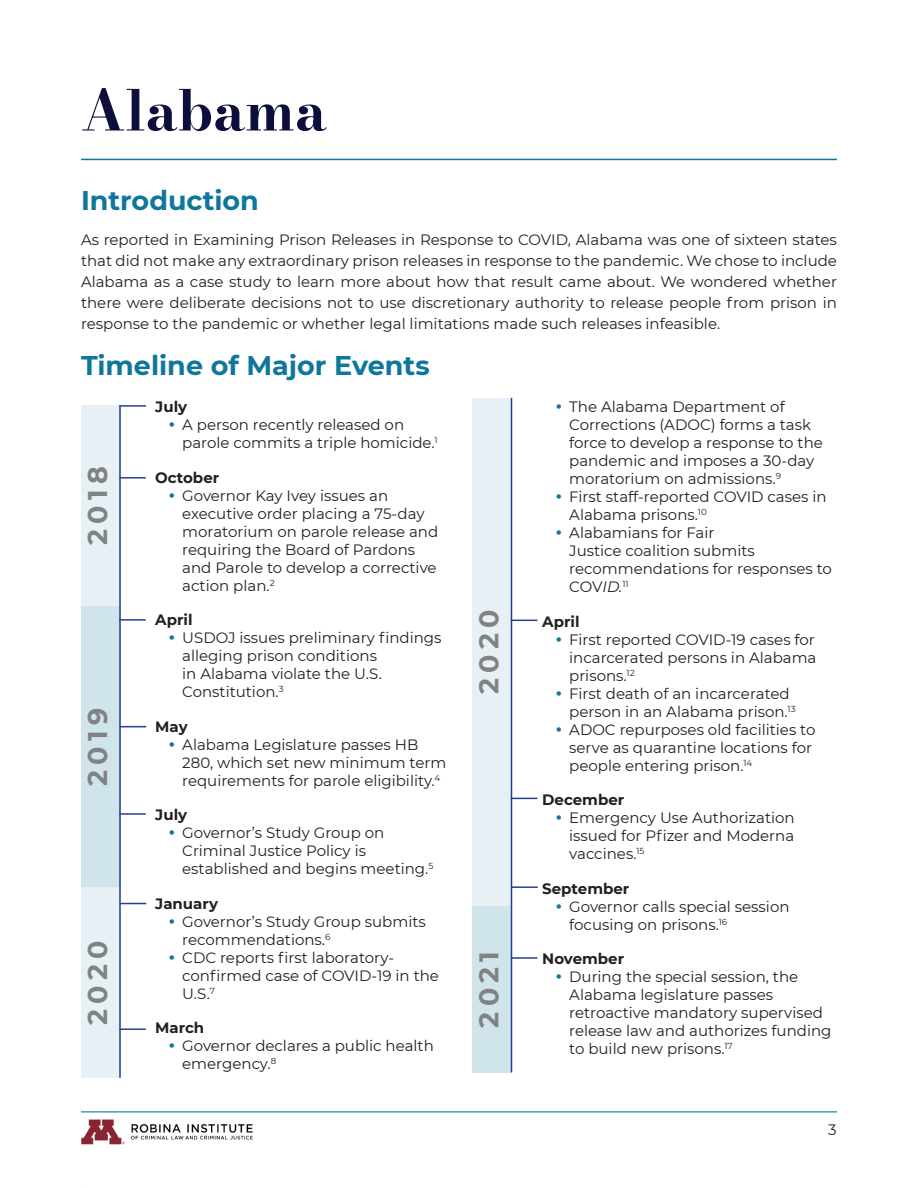
<style>
.page{position:relative;width:918px;height:1188px;background:#fff}
.page>*{position:absolute;margin:0;border:0;box-sizing:border-box;transform-origin:0 0}
.t1{font:55.5px "Bodoni Moda";color:#0c0f3b}
.h2_blue{font:700 27px "Montserrat";color:#0f769c}
.timeline_year{font:700 27px "Montserrat";letter-spacing:.2em;color:#808285}
.body{font:15px/18px "Montserrat";color:#231f20}
.timeline_month{font:700 15px "Montserrat";color:#231f20}
.s1{font-style:italic}
</style>
<div class="page">
<hr style="left:81px;top:159px;width:756px;height:1px;background:#0f769c">
<div style="left:81px;top:405px;width:40px;height:201px;background:#e7f1f5"></div>
<div style="left:81px;top:606px;width:40px;height:282px;background:#cfe4eb"></div>
<div style="left:81px;top:888px;width:40px;height:190px;background:#e7f1f5"></div>
<hr style="left:119px;top:405px;width:2px;height:673px;background:#253f8e">
<hr style="left:120px;top:405px;width:26px;height:2px;background:#253f8e">
<hr style="left:119px;top:477px;width:27px;height:2px;background:#253f8e">
<hr style="left:119px;top:619px;width:27px;height:2px;background:#253f8e">
<svg style="left:121px;top:726px;width:25px;height:1px"></svg>
<hr style="left:119px;top:813px;width:27px;height:2px;background:#253f8e">
<svg style="left:121px;top:903px;width:25px;height:1px"></svg>
<div style="left:472px;top:398px;width:40px;height:508px;background:#e7f1f5"></div>
<div style="left:472px;top:906px;width:40px;height:166px;background:#cfe4eb"></div>
<hr style="left:511px;top:398px;width:1px;height:674px;background:#253f8e">
<svg style="left:512px;top:620px;width:25px;height:1px"></svg>
<svg style="left:512px;top:798px;width:25px;height:1px"></svg>
<hr style="left:511px;top:886px;width:27px;height:2px;background:#253f8e">
<hr style="left:511px;top:957px;width:26px;height:2px;background:#253f8e">
<hr style="left:119px;top:1028px;width:27px;height:2px;background:#253f8e">
<hr style="left:81px;top:1111px;width:756px;height:1px;background:#0f769c">
<img style="left:81px;top:1119px;width:172px;height:26px">
<p class="t1" style="left:81px;top:72px;width:248px">Alabama</p>
<p class="h2_blue" style="left:81px;top:181px;width:179px">Introduction</p>
<p class="body" style="left:81px;top:228px;width:758px;line-height:21px;text-align:justify">As reported in Examining Prison Releases in Response to COVID, Alabama was one of sixteen states that did not make any extraordinary prison releases in response to the pandemic. We chose to include Alabama as a case study to learn more about how that result came about. We wondered whether there were deliberate decisions not to use discretionary authority to release people from prison in response to the pandemic or whether legal limitations made such releases infeasible.</p>
<p class="h2_blue" style="left:81px;top:345px;width:350px">Timeline of Major Events</p>
<p class="timeline_month" style="left:155px;top:396px;width:33px">July</p>
<p class="body" style="left:182px;top:415px;width:257px">A person recently released on parole commits a triple homicide.<sup>1</sup></p>
<p class="timeline_month" style="left:155px;top:467px;width:66px">October</p>
<p class="body" style="left:182px;top:486px;width:258px">Governor Kay Ivey issues an executive order placing a 75-day moratorium on parole release and requiring the Board of Pardons and Parole to develop a corrective action plan.<sup>2</sup></p>
<p class="timeline_month" style="left:155px;top:609px;width:39px">April</p>
<p class="body" style="left:182px;top:628px;width:261px">USDOJ issues preliminary findings alleging prison conditions<br>in Alabama violate the U.S.<br>Constitution.<sup>3</sup></p>
<p class="timeline_month" style="left:155px;top:716px;width:34px">May</p>
<p class="body" style="left:182px;top:735px;width:266px">Alabama Legislature passes HB<br>280, which set new minimum term requirements for parole eligibility.<sup>4</sup></p>
<p class="timeline_month" style="left:155px;top:804px;width:33px">July</p>
<p class="body" style="left:182px;top:823px;width:253px">Governor’s Study Group on<br>Criminal Justice Policy is established and begins meeting.<sup>5</sup></p>
<p class="timeline_month" style="left:155px;top:893px;width:64px">January</p>
<p class="body" style="left:182px;top:912px;width:245px">Governor’s Study Group submits recommendations.<sup>6</sup></p>
<p class="body" style="left:182px;top:948px;width:258px">CDC reports first laboratory&shy;confirmed case of COVID-19 in the<br>U.S.<sup>7</sup></p>
<p class="timeline_month" style="left:155px;top:1017px;width:51px">March</p>
<p class="body" style="left:182px;top:1036px;width:253px">Governor declares a public health emergency.<sup>8</sup></p>
<p class="body" style="left:569px;top:397px;width:255px">The Alabama Department of<br>Corrections (ADOC) forms a task force to develop a response to the pandemic and imposes a 30-day moratorium on admissions.<sup>9</sup></p>
<p class="body" style="left:569px;top:487px;width:259px">First staff-reported COVID cases in<br>Alabama prisons.<sup>10</sup></p>
<p class="body" style="left:569px;top:523px;width:264px">Alabamians for Fair<br>Justice coalition submits recommendations for responses to<br>COV<span class="s1">ID.</span><sup>11</sup></p>
<p class="timeline_month" style="left:542px;top:611px;width:39px">April</p>
<p class="body" style="left:569px;top:630px;width:249px;text-align:justify">First reported COVID-19 cases for incarcerated persons in Alabama prisons.<sup>12</sup></p>
<p class="body" style="left:569px;top:684px;width:228px">First death of an incarcerated person in an Alabama prison.<sup>13</sup></p>
<p class="body" style="left:569px;top:720px;width:248px">ADOC repurposes old facilities to serve as quarantine locations for people entering prison.<sup>14</sup></p>
<p class="timeline_month" style="left:542px;top:789px;width:84px">December</p>
<p class="body" style="left:569px;top:808px;width:227px;text-align:justify">Emergency Use Authorization issued for Pfizer and Moderna vaccines.<sup>15</sup></p>
<p class="timeline_month" style="left:542px;top:878px;width:89px">September</p>
<p class="body" style="left:569px;top:897px;width:222px">Governor calls special session focusing on prisons.<sup>16</sup></p>
<p class="timeline_month" style="left:542px;top:948px;width:83px">November</p>
<p class="body" style="left:569px;top:967px;width:264px">During the special session, the<br>Alabama legislature passes retroactive mandatory supervised release law and authorizes funding to build new prisons.<sup>17</sup></p>
<p class="timeline_year" style="left:78px;top:545px;width:80px;rotate:-90deg">2018</p>
<p class="timeline_year" style="left:470px;top:694px;width:86px;rotate:-90deg">2020</p>
<p class="timeline_year" style="left:78px;top:786px;width:80px;rotate:-90deg">2019</p>
<p class="timeline_year" style="left:78px;top:1025px;width:86px;rotate:-90deg">2020</p>
<p class="timeline_year" style="left:470px;top:1028px;width:78px;rotate:-90deg">2021</p>
<p class="body" style="left:828px;top:1120px;width:10px">3</p>
</div>
